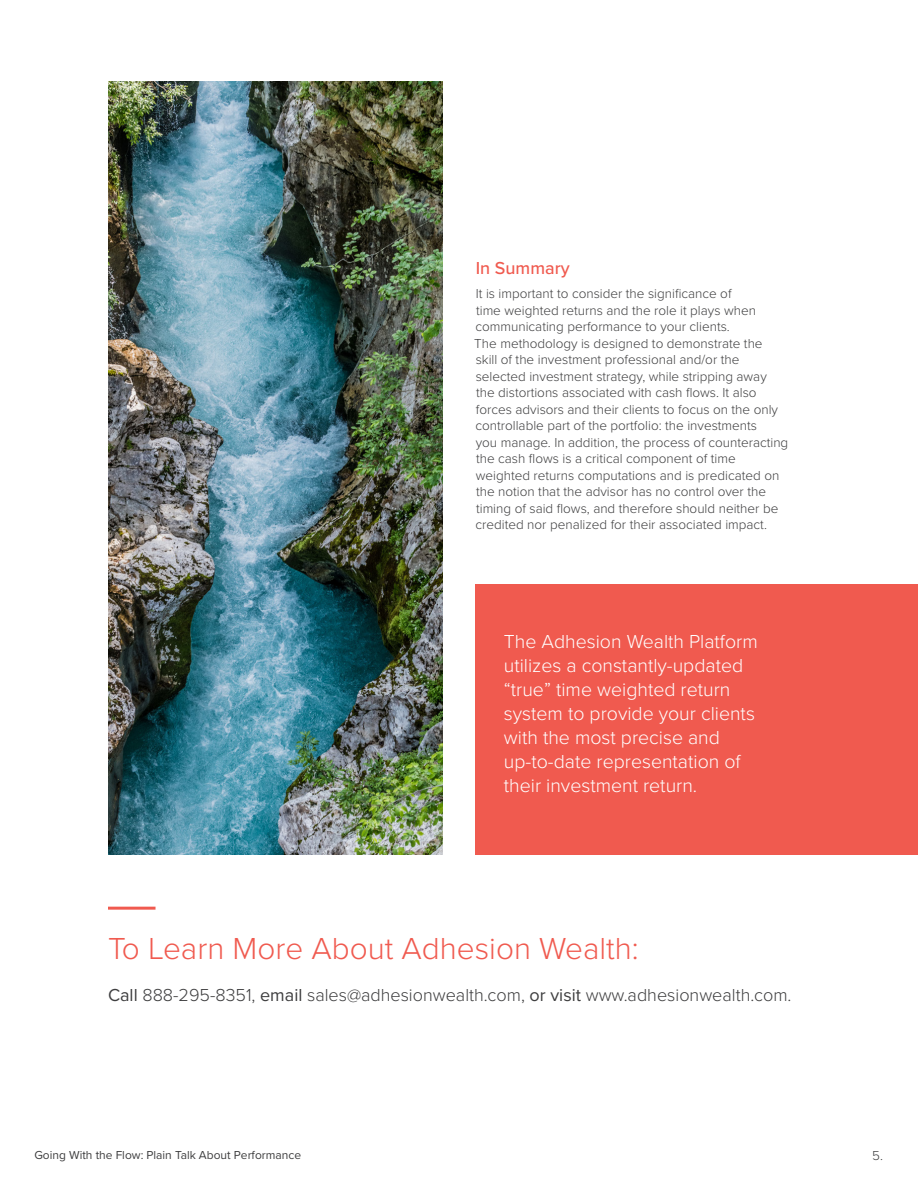
<style>
.page{position:relative;width:918px;height:1188px;background:#fff}
.page>*{position:absolute;margin:0;border:0;box-sizing:border-box;transform-origin:0 0}
.t1{font:300 31.5px "Proxima Nova";color:#f05a4f}
.t2{font:300 19.5px/24px "Proxima Nova";color:#fff}
.t3{font:300 18px "Proxima Nova";color:#3e3e3f}
.Header-2{font:500 18px "Proxima Nova";color:#f05a4f}
.body-2{font:300 13.5px/16.5px "Proxima Nova";color:#3e3e3f}
.t4{font:12px "Proxima Nova";color:#3e3e3f}
.s1{font-weight:400}
</style>
<div class="page">
<div style="left:475px;top:584px;width:443px;height:270px;background:#f05a4f"></div>
<img style="left:108px;top:81px;width:334px;height:773px">
<hr style="left:108px;top:907px;width:48px;height:3px;background:#f05a4f">
<p class="Header-2" style="left:476px;top:255px;width:95px">In Summary</p>
<p class="body-2" style="left:474px;top:285px;width:316px">It is important to consider the significance of<br>time weighted returns and the role it plays when communicating performance to your clients.<br>The methodology is designed to demonstrate the<br>skill of the investment professional and/or the selected investment strategy, while stripping away<br>the distortions associated with cash flows. It also forces advisors and their clients to focus on the only controllable part of the portfolio: the investments<br>you manage. In addition, the process of counteracting the cash flows is a critical component of time weighted returns computations and is predicated on the notion that the advisor has no control over the timing of said flows, and therefore should neither be credited nor penalized for their associated impact.</p>
<p class="t2" style="left:504px;top:629px;width:255px">The Adhesion Wealth Platform utilizes a constantly-updated “true” time weighted return system to provide your clients with the most precise and up-to-date representation of their investment return.</p>
<p class="t1" style="left:108px;top:925px;width:532px">To Learn More About Adhesion Wealth:</p>
<p class="t3" style="left:108px;top:982px;width:685px"><span class="s1">Call</span> 888-295-8351, <span class="s1">email</span> sales@adhesionwealth.com, <span class="s1">or visit</span> www.adhesionwealth.com.</p>
<p class="t4" style="left:34px;top:1146px;width:268px">Going With the Flow: Plain Talk About Performance</p>
<p class="body-2" style="left:872px;top:1146px;width:12px">5.</p>
</div>
